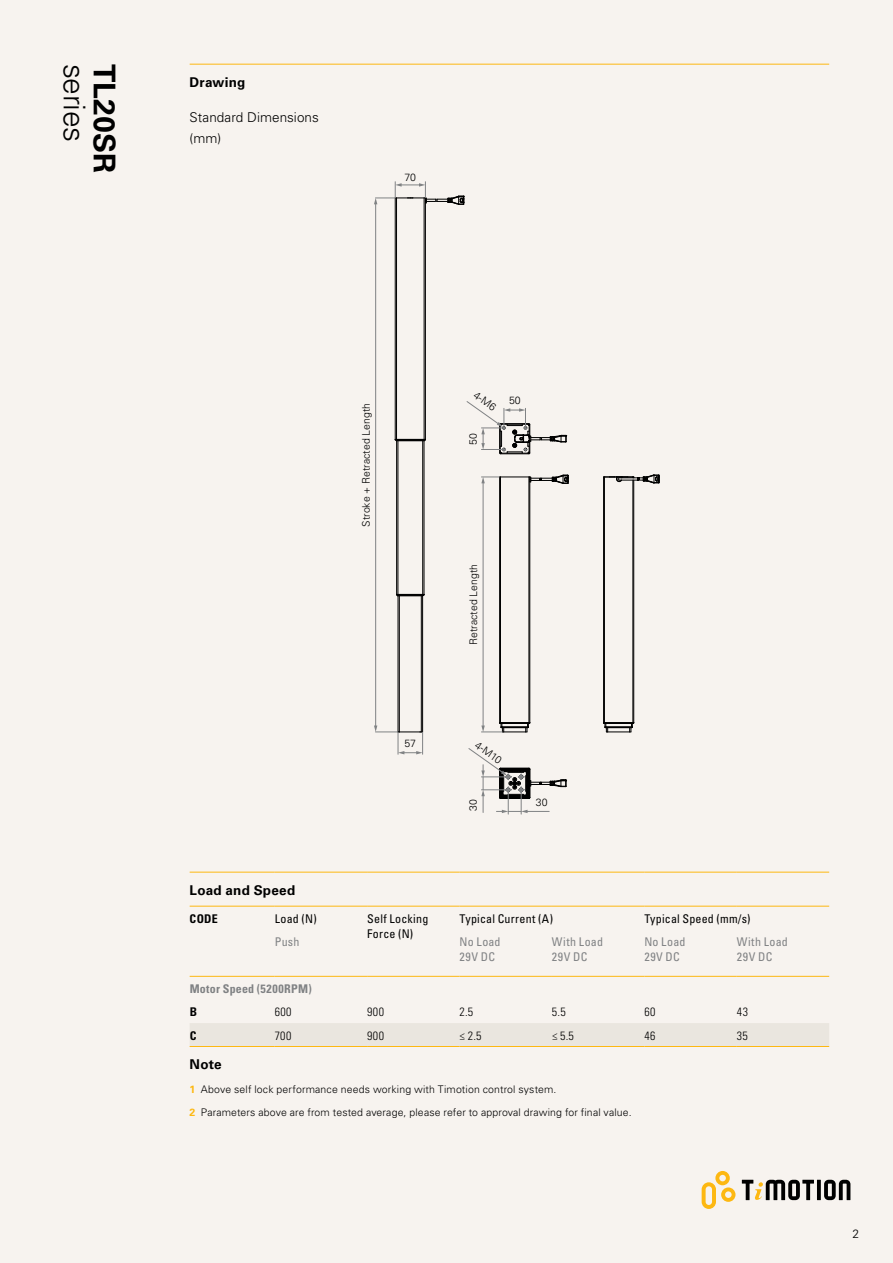
<style>
.page{position:relative;width:893px;height:1263px;background:#f7f3ef}
.page>*{position:absolute;margin:0;border:0;box-sizing:border-box;transform-origin:0 0}
.t1{font:300 30px "Univers LT Std";letter-spacing:-.015em;color:#000}
.t2{font:700 30px "Univers LT Std";letter-spacing:.005em;color:#000}
.t3{font:700 13.5px "Univers LT Std";letter-spacing:.015em;color:#000}
.t4{font:300 13.5px/21px "Univers LT Std";letter-spacing:.005em;color:#000}
.t5{font:condensed 12px/15px "Univers LT Std";letter-spacing:.015em;color:#000}
.t6{font:condensed 12px/15px "Univers LT Std";letter-spacing:.04em;color:#808284}
.t7{font:300 condensed 12px "Univers LT Std";letter-spacing:.035em;color:#000}
.t8{font:700 condensed 12px "Univers LT Std";letter-spacing:.025em;color:#808284}
.t9{font:700 condensed 12px "Univers LT Std";color:#000}
.t10{font:300 12px "Univers LT Std";color:#000}
.t11{font:300 10.5px "Univers LT Std";letter-spacing:.01em;color:#000}
.s1{font-weight:700;color:#fdb812}
</style>
<div class="page">
<svg style="left:702px;top:1171px;width:33px;height:38px"></svg>
<svg style="left:817px;top:1180px;width:4px;height:20px"></svg>
<svg style="left:824px;top:1180px;width:26px;height:20px"></svg>
<svg style="left:742px;top:1180px;width:72px;height:20px"></svg>
<div style="left:190px;top:1023px;width:639px;height:23px;background:#eae6df"></div>
<hr style="left:190px;top:872px;width:85px;height:1px;background:#fdb812">
<hr style="left:275px;top:872px;width:92px;height:1px;background:#fdb812">
<hr style="left:367px;top:872px;width:92px;height:1px;background:#fdb812">
<hr style="left:459px;top:872px;width:93px;height:1px;background:#fdb812">
<hr style="left:552px;top:872px;width:92px;height:1px;background:#fdb812">
<hr style="left:644px;top:872px;width:93px;height:1px;background:#fdb812">
<hr style="left:737px;top:872px;width:92px;height:1px;background:#fdb812">
<hr style="left:190px;top:906px;width:85px;height:1px;background:#fdb812">
<hr style="left:275px;top:906px;width:92px;height:1px;background:#fdb812">
<hr style="left:367px;top:906px;width:92px;height:1px;background:#fdb812">
<hr style="left:459px;top:906px;width:93px;height:1px;background:#fdb812">
<hr style="left:552px;top:906px;width:92px;height:1px;background:#fdb812">
<hr style="left:644px;top:906px;width:93px;height:1px;background:#fdb812">
<hr style="left:737px;top:906px;width:92px;height:1px;background:#fdb812">
<hr style="left:190px;top:976px;width:85px;height:1px;background:#fdb812">
<hr style="left:275px;top:976px;width:92px;height:1px;background:#fdb812">
<hr style="left:367px;top:976px;width:92px;height:1px;background:#fdb812">
<hr style="left:459px;top:976px;width:93px;height:1px;background:#fdb812">
<hr style="left:552px;top:976px;width:92px;height:1px;background:#fdb812">
<hr style="left:644px;top:976px;width:93px;height:1px;background:#fdb812">
<hr style="left:737px;top:976px;width:92px;height:1px;background:#fdb812">
<hr style="left:190px;top:1046px;width:85px;height:1px;background:#fdb812">
<hr style="left:275px;top:1046px;width:92px;height:1px;background:#fdb812">
<hr style="left:367px;top:1046px;width:92px;height:1px;background:#fdb812">
<hr style="left:459px;top:1046px;width:93px;height:1px;background:#fdb812">
<hr style="left:552px;top:1046px;width:92px;height:1px;background:#fdb812">
<hr style="left:644px;top:1046px;width:93px;height:1px;background:#fdb812">
<hr style="left:737px;top:1046px;width:92px;height:1px;background:#fdb812">
<hr style="left:190px;top:64px;width:639px;height:1px;background:#fdb812">
<svg style="left:395px;top:439px;width:31px;height:3px"></svg>
<svg style="left:396px;top:594px;width:29px;height:3px"></svg>
<hr style="left:425px;top:198px;width:1px;height:241px;background:#000">
<hr style="left:424px;top:198px;width:1px;height:241px;background:#000">
<hr style="left:396px;top:198px;width:1px;height:241px;background:#000">
<hr style="left:395px;top:198px;width:1px;height:241px;background:#000">
<hr style="left:424px;top:441px;width:1px;height:153px;background:#000">
<hr style="left:396px;top:441px;width:1px;height:153px;background:#000">
<hr style="left:422px;top:596px;width:1px;height:136px;background:#000">
<hr style="left:398px;top:596px;width:1px;height:136px;background:#000">
<hr style="left:422px;top:441px;width:1px;height:153px;background:#000">
<hr style="left:398px;top:441px;width:1px;height:153px;background:#000">
<hr style="left:399px;top:596px;width:1px;height:136px;background:#000">
<hr style="left:421px;top:596px;width:1px;height:136px;background:#000">
<hr style="left:500px;top:477px;width:1px;height:246px;background:#000">
<hr style="left:499px;top:477px;width:1px;height:246px;background:#000">
<hr style="left:529px;top:477px;width:1px;height:246px;background:#000">
<hr style="left:604px;top:477px;width:1px;height:246px;background:#000">
<hr style="left:603px;top:477px;width:1px;height:246px;background:#000">
<svg style="left:603px;top:722px;width:31px;height:11px"></svg>
<hr style="left:633px;top:480px;width:1px;height:243px;background:#000">
<svg style="left:604px;top:474px;width:56px;height:10px"></svg>
<hr style="left:375px;top:203px;width:1px;height:524px;background:#808284">
<svg style="left:374px;top:182px;width:91px;height:23px"></svg>
<hr style="left:483px;top:482px;width:1px;height:245px;background:#808284">
<svg style="left:481px;top:722px;width:49px;height:11px"></svg>
<svg style="left:481px;top:475px;width:88px;height:9px"></svg>
<svg style="left:468px;top:748px;width:99px;height:66px"></svg>
<svg style="left:466px;top:401px;width:101px;height:53px"></svg>
<svg style="left:374px;top:725px;width:49px;height:29px"></svg>
<h1 class="t1" style="left:92px;top:64px;width:80px;rotate:90deg">series</h1>
<h1 class="t2" style="left:122px;top:64px;width:110px;rotate:90deg">TL20SR</h1>
<p class="t3" style="left:190px;top:74px;width:57px">Drawing</p>
<p class="t4" style="left:190px;top:107px;width:131px">Standard Dimensions (mm)</p>
<p class="t11" style="left:404px;top:171px;width:13px">70</p>
<p class="t11" style="left:360px;top:527px;width:125px;rotate:-90deg">Stroke + Retracted Length</p>
<p class="t11" style="left:404px;top:737px;width:13px">57</p>
<p class="t11" style="left:479px;top:389px;width:26px;rotate:35deg">4-M6</p>
<p class="t11" style="left:467px;top:445px;width:13px;rotate:-90deg">50</p>
<p class="t11" style="left:509px;top:394px;width:13px">50</p>
<p class="t11" style="left:467px;top:645px;width:82px;rotate:-90deg">Retracted Length</p>
<p class="t11" style="left:480px;top:739px;width:31px;rotate:35deg">4-M10</p>
<p class="t11" style="left:467px;top:811px;width:13px;rotate:-90deg">30</p>
<p class="t11" style="left:536px;top:796px;width:13px">30</p>
<p class="t3" style="left:190px;top:882px;width:107px">Load and Speed</p>
<p class="t9" style="left:190px;top:911px;width:30px">CODE</p>
<p class="t5" style="left:275px;top:910px;width:43px">Load (N)</p>
<p class="t5" style="left:367px;top:910px;width:63px">Self Locking<br>Force (N)</p>
<p class="t5" style="left:460px;top:910px;width:95px">Typical Current (A)</p>
<p class="t5" style="left:644px;top:910px;width:108px">Typical Speed (mm/s)</p>
<p class="t6" style="left:275px;top:934px;width:26px">Push</p>
<p class="t6" style="left:460px;top:934px;width:43px">No Load<br>29V DC</p>
<p class="t6" style="left:552px;top:934px;width:53px">With Load<br>29V DC</p>
<p class="t6" style="left:644px;top:934px;width:43px">No Load<br>29V DC</p>
<p class="t6" style="left:737px;top:934px;width:53px">With Load<br>29V DC</p>
<p class="t8" style="left:190px;top:981px;width:124px">Motor Speed (5200RPM)</p>
<p class="t9" style="left:190px;top:1005px;width:9px">B</p>
<p class="t7" style="left:275px;top:1005px;width:18px">600</p>
<p class="t7" style="left:367px;top:1005px;width:18px">900</p>
<p class="t7" style="left:460px;top:1005px;width:15px">2.5</p>
<p class="t7" style="left:552px;top:1005px;width:15px">5.5</p>
<p class="t7" style="left:644px;top:1005px;width:13px">60</p>
<p class="t7" style="left:737px;top:1005px;width:13px">43</p>
<p class="t9" style="left:190px;top:1028px;width:8px">C</p>
<p class="t7" style="left:275px;top:1028px;width:18px">700</p>
<p class="t7" style="left:367px;top:1028px;width:18px">900</p>
<p class="t7" style="left:460px;top:1028px;width:23px">≤ 2.5</p>
<p class="t7" style="left:552px;top:1028px;width:23px">≤ 5.5</p>
<p class="t7" style="left:644px;top:1028px;width:13px">46</p>
<p class="t7" style="left:737px;top:1028px;width:12px">35</p>
<p class="t3" style="left:190px;top:1056px;width:34px">Note</p>
<p class="t11" style="left:190px;top:1083px;width:368px"><span class="s1">1</span> Above self lock performance needs working with Timotion control system.</p>
<p class="t11" style="left:190px;top:1106px;width:443px"><span class="s1">2</span> Parameters above are from tested average, please refer to approval drawing for final value.</p>
<p class="t10" style="left:852px;top:1226px;width:8px">2</p>
</div>
